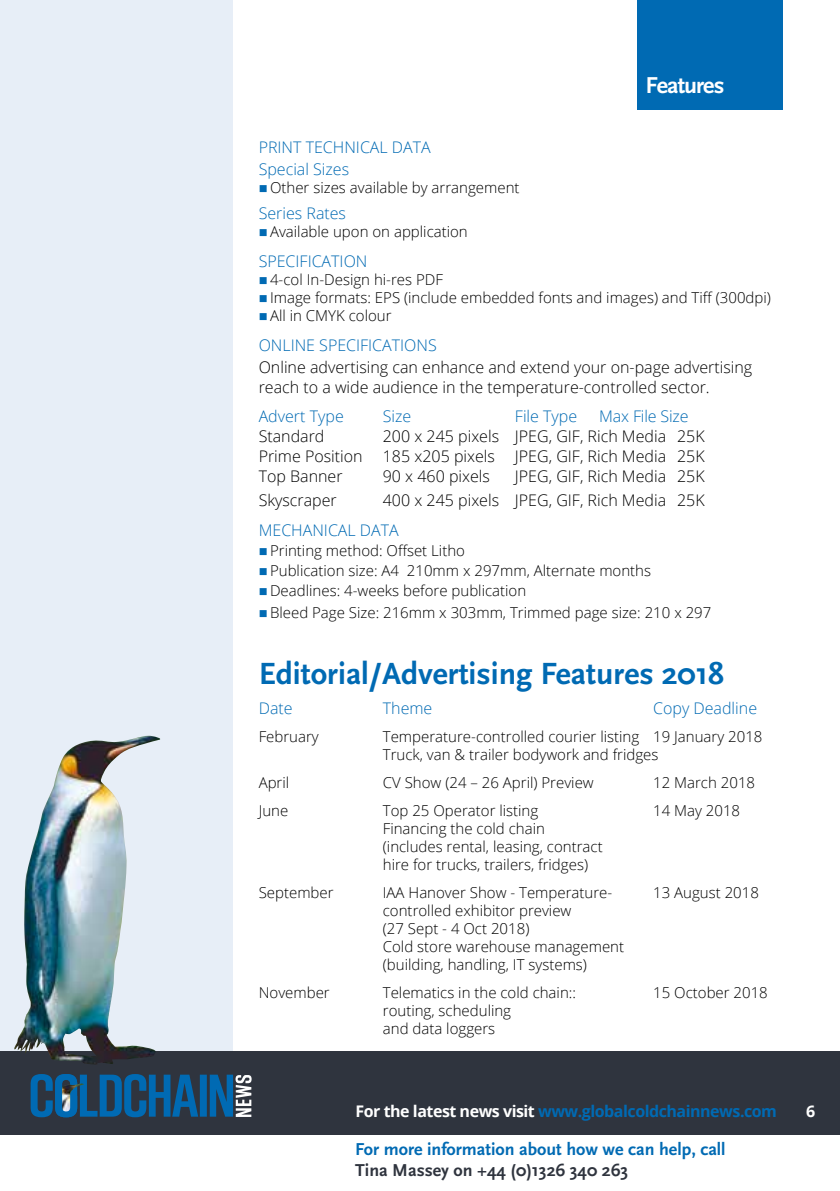
<style>
.page{position:relative;width:840px;height:1191px;background:#fff}
.page>*{position:absolute;margin:0;border:0;box-sizing:border-box;transform-origin:0 0}
.t1{font:700 32px "Scala Sans OT";color:#006ab3}
.t2{font:700 24px "Scala Sans OT";letter-spacing:-.04em;color:#fff}
.t3{font:700 18px "Scala Sans OT";color:#006ab3}
.t4{font:700 18px "Scala Sans OT";color:#2f343e}
.t5{font:300 16px/20px "Open Sans";color:#000}
.t6{font:300 16px/22px "Open Sans";color:#006ab3}
.t7{font:700 16px "Open Sans";letter-spacing:-.03em;color:#006ab3}
.t8{font:700 16px "Open Sans";color:#fff}
.t9{font:300 15px/18px "Open Sans";color:#000}
.s1{color:#fff}
</style>
<div class="page">
<div style="left:0;top:0;width:232px;height:1086px;background:#e7eef7"></div>
<div style="left:0;top:1051px;width:839px;height:83px;background:#2f343e"></div>
<img style="left:14px;top:736px;width:146px;height:328px">
<div style="left:637px;top:0;width:145px;height:109px;background:#006ab3"></div>
<svg style="left:31px;top:1074px;width:220px;height:43px"></svg>
<h2 class="t2" style="left:645px;top:72px;width:81px">Features</h2>
<p class="t6" style="left:258px;top:135px;width:173px">PRINT TECHNICAL DATA<br>Special Sizes</p>
<p class="t9" style="left:270px;top:178px;width:251px">Other sizes available by arrangement</p>
<p class="t6" style="left:258px;top:201px;width:89px">Series Rates</p>
<p class="t9" style="left:270px;top:222px;width:199px">Available upon on application</p>
<p class="t6" style="left:258px;top:249px;width:110px">SPECIFICATION</p>
<p class="t9" style="left:270px;top:270px;width:502px">4-col In-Design hi-res PDF<br>Image formats: EPS (include embedded fonts and images) and Tiff (300dpi)<br>All in CMYK colour</p>
<p class="t6" style="left:258px;top:333px;width:179px">ONLINE SPECIFICATIONS</p>
<p class="t5" style="left:258px;top:356px;width:495px">Online advertising can enhance and extend your on-page advertising reach to a wide audience in the temperature-controlled sector.</p>
<p class="t6" style="left:258px;top:404px;width:87px">Advert Type</p>
<p class="t6" style="left:382px;top:404px;width:30px">Size</p>
<p class="t6" style="left:514px;top:404px;width:64px">File Type</p>
<p class="t6" style="left:599px;top:404px;width:91px">Max File Size</p>
<p class="t5" style="left:258px;top:425px;width:67px">Standard</p>
<p class="t5" style="left:382px;top:425px;width:323px">200 x 245 pixels JPEG, GIF, Rich Media 25K</p>
<p class="t5" style="left:258px;top:445px;width:105px">Prime Position</p>
<p class="t5" style="left:382px;top:445px;width:323px">185 x205 pixels JPEG, GIF, Rich Media 25K</p>
<p class="t5" style="left:258px;top:465px;width:85px">Top Banner</p>
<p class="t5" style="left:382px;top:465px;width:109px">90 x 460 pixels</p>
<p class="t5" style="left:514px;top:465px;width:191px">JPEG, GIF, Rich Media 25K</p>
<p class="t5" style="left:258px;top:489px;width:80px">Skyscraper</p>
<p class="t5" style="left:382px;top:489px;width:323px">400 x 245 pixels JPEG, GIF, Rich Media 25K</p>
<p class="t6" style="left:258px;top:518px;width:142px">MECHANICAL DATA</p>
<p class="t9" style="left:270px;top:540px;width:382px;line-height:20px">Printing method: Offset Litho<br>Publication size: A4 210mm x 297mm, Alternate months<br>Deadlines: 4-weeks before publication</p>
<p class="t9" style="left:270px;top:603px;width:442px">Bleed Page Size: 216mm x 303mm, Trimmed page size: 210 x 297</p>
<h1 class="t1" style="left:258px;top:655px;width:467px">Editorial/Advertising Features 2018</h1>
<p class="t6" style="left:258px;top:696px;width:35px">Date</p>
<p class="t6" style="left:382px;top:696px;width:51px">Theme</p>
<p class="t6" style="left:652px;top:696px;width:105px">Copy Deadline</p>
<p class="t9" style="left:258px;top:727px;width:62px">February</p>
<p class="t9" style="left:382px;top:727px;width:381px">Temperature-controlled courier listing 19 January 2018<br>Truck, van &amp; trailer bodywork and fridges</p>
<p class="t9" style="left:258px;top:773px;width:32px">April</p>
<p class="t9" style="left:382px;top:773px;width:212px">CV Show (24 – 26 April) Preview</p>
<p class="t9" style="left:652px;top:773px;width:103px">12 March 2018</p>
<p class="t9" style="left:258px;top:801px;width:31px">June</p>
<p class="t9" style="left:382px;top:801px;width:157px">Top 25 Operator listing</p>
<p class="t9" style="left:652px;top:801px;width:88px">14 May 2018</p>
<p class="t9" style="left:382px;top:819px;width:221px">Financing the cold chain (includes rental, leasing, contract hire for trucks, trailers, fridges)</p>
<p class="t9" style="left:258px;top:883px;width:76px">September</p>
<p class="t9" style="left:382px;top:883px;width:231px">IAA Hanover Show - Temperature-</p>
<p class="t9" style="left:652px;top:883px;width:107px">13 August 2018</p>
<p class="t9" style="left:382px;top:901px;width:243px">controlled exhibitor preview<br>(27 Sept - 4 Oct 2018)<br>Cold store warehouse management (building, handling, IT systems)</p>
<p class="t9" style="left:258px;top:983px;width:72px">November</p>
<p class="t9" style="left:382px;top:983px;width:194px">Telematics in the cold chain::</p>
<p class="t9" style="left:652px;top:983px;width:116px">15 October 2018</p>
<p class="t9" style="left:382px;top:1001px;width:130px">routing, scheduling and data loggers</p>
<p class="t7" style="left:355px;top:1099px;width:423px"><span class="s1">For the latest news visit</span> www.globalcoldchainnews.com</p>
<p class="t8" style="left:805px;top:1099px;width:11px">6</p>
<p class="t3" style="left:355px;top:1139px;width:371px">For more information about how we can help, call</p>
<p class="t4" style="left:355px;top:1160px;width:274px">Tina Massey on +44 (0)1326 340 263</p>
</div>
